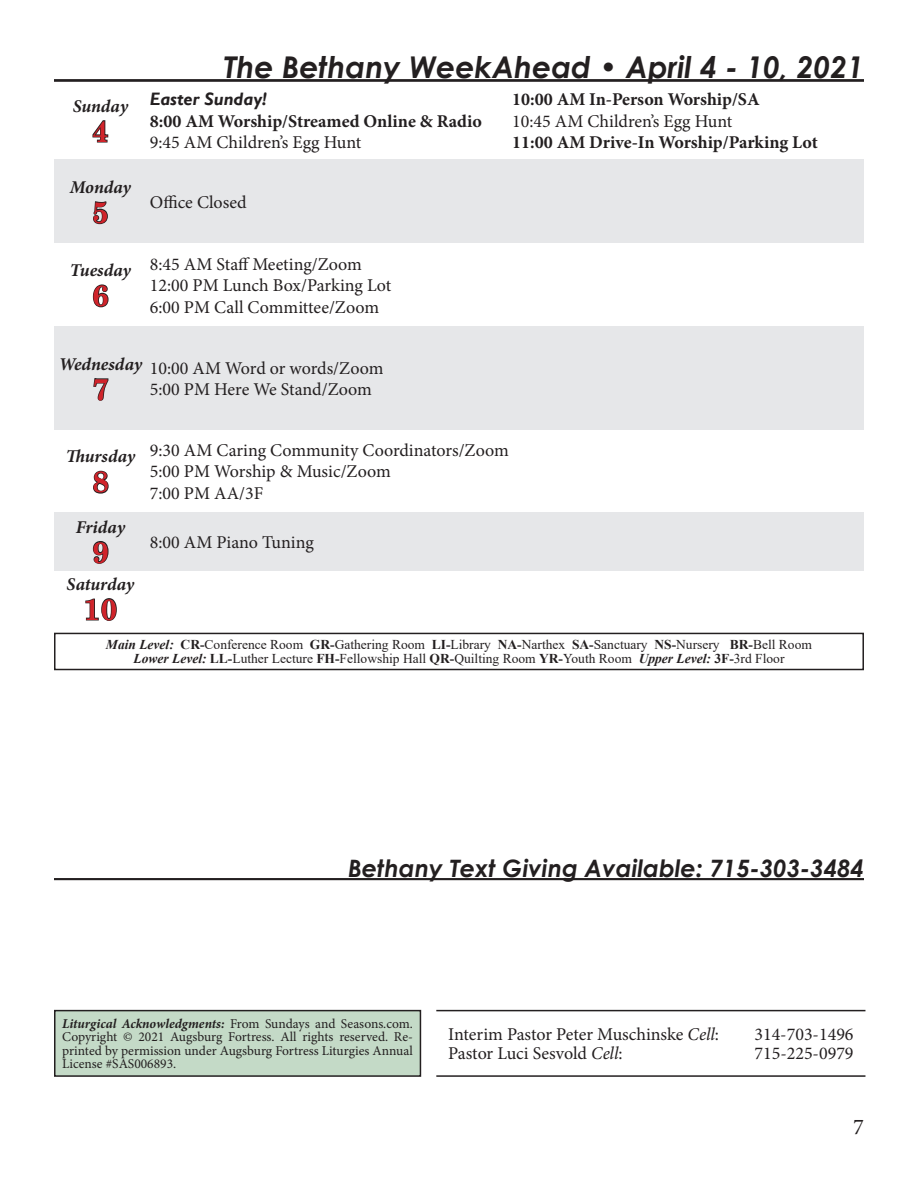
<style>
.page{position:relative;width:918px;height:1188px;background:#fff}
.page>*{position:absolute;margin:0;border:0;box-sizing:border-box;transform-origin:0 0}
.t1{font:italic 700 30px "Century Gothic";color:#231f20}
.t2{font:700 30px "Century Schoolbook";color:#d1232a}
.t3{font:700 30px "Century Schoolbook";color:#d1232a}
.t4{font:italic 700 24px "Century Gothic";color:#231f20}
.t5{font:22.5px "Minion Pro";color:#231f20}
.Body_text{font:18px "Minion Pro";color:#231f20}
.Body_text-2{font:700 18px "Minion Pro";color:#231f20}
.t6{font:italic 700 18px "Minion Pro";letter-spacing:-.005em;color:#231f20}
.Body_text-3{font:italic 700 18px "Gill Sans";color:#231f20}
.t7{font:13.5px "Times New Roman";color:#231f20}
.t8{font:13.5px/13.5px "Minion Pro";color:#231f20;text-align:justify}
.s1{font-weight:700;font-style:italic}
.s2{font-weight:700}
.s3{font-style:italic}
</style>
<div class="page">
<hr style="left:54px;top:878px;width:810px;height:2px;background:#231f20">
<div style="left:55px;top:1011px;width:365px;height:65px;background:#c4dac7"></div>
<div style="left:54px;top:1010px;width:367px;height:67px;border:2px solid #231f20"></div>
<hr style="left:436px;top:1010px;width:429px;height:1px;background:#231f20">
<hr style="left:436px;top:1075px;width:429px;height:2px;background:#231f20">
<div style="left:54px;top:633px;width:810px;height:37px;border:2px solid #231f20"></div>
<div style="left:147px;top:160px;width:717px;height:83px;background:#e6e7e9"></div>
<div style="left:147px;top:326px;width:717px;height:104px;background:#e6e7e9"></div>
<div style="left:147px;top:512px;width:717px;height:58px;background:#e6e7e9"></div>
<svg style="left:92px;top:120px;width:17px;height:23px"></svg>
<div style="left:54px;top:160px;width:93px;height:83px;background:#e6e7e9"></div>
<svg style="left:93px;top:201px;width:15px;height:24px"></svg>
<svg style="left:92px;top:284px;width:17px;height:24px"></svg>
<div style="left:54px;top:326px;width:93px;height:104px;background:#e6e7e9"></div>
<svg style="left:93px;top:378px;width:16px;height:23px"></svg>
<svg style="left:93px;top:470px;width:16px;height:24px"></svg>
<div style="left:54px;top:512px;width:93px;height:58px;background:#e6e7e9"></div>
<svg style="left:92px;top:541px;width:17px;height:23px"></svg>
<svg style="left:85px;top:598px;width:32px;height:23px"></svg>
<hr style="left:54px;top:79px;width:810px;height:3px;background:#231f20">
<p class="t6" style="left:73px;top:93px;width:57px">Sunday</p>
<p class="t2" style="left:92px;top:108px;width:19px">4</p>
<p class="t6" style="left:70px;top:174px;width:63px">Monday</p>
<p class="t3" style="left:92px;top:189px;width:19px">5</p>
<p class="t6" style="left:70px;top:258px;width:62px">Tuesday</p>
<p class="t2" style="left:92px;top:272px;width:19px">6</p>
<p class="t1" style="left:224px;top:44px;width:642px">The Bethany WeekAhead • April 4 - 10, 2021</p>
<p class="Body_text-3" style="left:150px;top:89px;width:118px">Easter Sunday!</p>
<p class="Body_text-2" style="left:150px;top:108px;width:334px">8:00 AM Worship/Streamed Online &amp; Radio</p>
<p class="Body_text" style="left:150px;top:131px;width:213px">9:45 AM Children’s Egg Hunt</p>
<p class="Body_text" style="left:150px;top:190px;width:98px">Office Closed</p>
<p class="Body_text" style="left:150px;top:252px;width:214px">8:45 AM Staff Meeting/Zoom</p>
<p class="Body_text" style="left:150px;top:273px;width:243px">12:00 PM Lunch Box/Parking Lot</p>
<p class="Body_text" style="left:150px;top:295px;width:231px">6:00 PM Call Committee/Zoom</p>
<p class="Body_text-2" style="left:512px;top:87px;width:249px">10:00 AM In-Person Worship/SA</p>
<p class="Body_text" style="left:512px;top:109px;width:222px">10:45 AM Children’s Egg Hunt</p>
<p class="Body_text-2" style="left:512px;top:130px;width:307px">11:00 AM Drive-In Worship/Parking Lot</p>
<p class="t6" style="left:59px;top:351px;width:85px">Wednesday</p>
<p class="t2" style="left:92px;top:365px;width:19px">7</p>
<p class="Body_text" style="left:150px;top:356px;width:235px">10:00 AM Word or words/Zoom</p>
<p class="Body_text" style="left:150px;top:378px;width:224px">5:00 PM Here We Stand/Zoom</p>
<p class="t6" style="left:66px;top:444px;width:71px">Thursday</p>
<p class="t2" style="left:92px;top:458px;width:19px">8</p>
<p class="t6" style="left:76px;top:514px;width:51px">Friday</p>
<p class="t2" style="left:92px;top:529px;width:19px">9</p>
<p class="t6" style="left:67px;top:571px;width:69px">Saturday</p>
<p class="t2" style="left:83px;top:586px;width:36px">10</p>
<p class="Body_text" style="left:150px;top:438px;width:360px">9:30 AM Caring Community Coordinators/Zoom</p>
<p class="Body_text" style="left:150px;top:460px;width:242px">5:00 PM Worship &amp; Music/Zoom</p>
<p class="Body_text" style="left:150px;top:481px;width:115px">7:00 PM AA/3F</p>
<p class="Body_text" style="left:150px;top:530px;width:166px">8:00 AM Piano Tuning</p>
<p class="t7" style="left:106px;top:635px;width:707px"><span class="s1">Main Level:</span> <span class="s2">CR-</span>Conference Room <span class="s2">GR-</span>Gathering Room <span class="s2">LI-</span>Library <span class="s2">NA-</span>Narthex <span class="s2">SA-</span>Sanctuary <span class="s2">NS-</span>Nursery <span class="s2">BR-</span>Bell Room</p>
<p class="t7" style="left:133px;top:649px;width:653px"><span class="s1">Lower Level:</span> <span class="s2">LL-</span>Luther Lecture <span class="s2">FH-</span>Fellowship Hall <span class="s2">QR-</span>Quilting Room <span class="s2">YR-</span>Youth Room <span class="s1">Upper Level:</span> <span class="s2">3F-</span>3rd Floor</p>
<p class="t4" style="left:348px;top:850px;width:517px">Bethany Text Giving Available: 715-303-3484</p>
<p class="t8" style="left:62px;top:1017px;width:352px"><span class="s1">Liturgical Acknowledgments:</span> From Sundays and Seasons.com.<br>Copyright © 2021 Augsburg Fortress. All rights reserved. Re&shy;printed by permission under Augsburg Fortress Liturgies Annual License #SAS006893.</p>
<p class="Body_text" style="left:448px;top:1022px;width:272px">Interim Pastor Peter Muschinske <span class="s3">Cell</span>:</p>
<p class="Body_text" style="left:754px;top:1022px;width:101px">314-703-1496</p>
<p class="Body_text" style="left:448px;top:1041px;width:176px">Pastor Luci Sesvold <span class="s3">Cell</span>:</p>
<p class="Body_text" style="left:754px;top:1041px;width:101px">715-225-0979</p>
<p class="t5" style="left:853px;top:1111px;width:12px">7</p>
</div>
